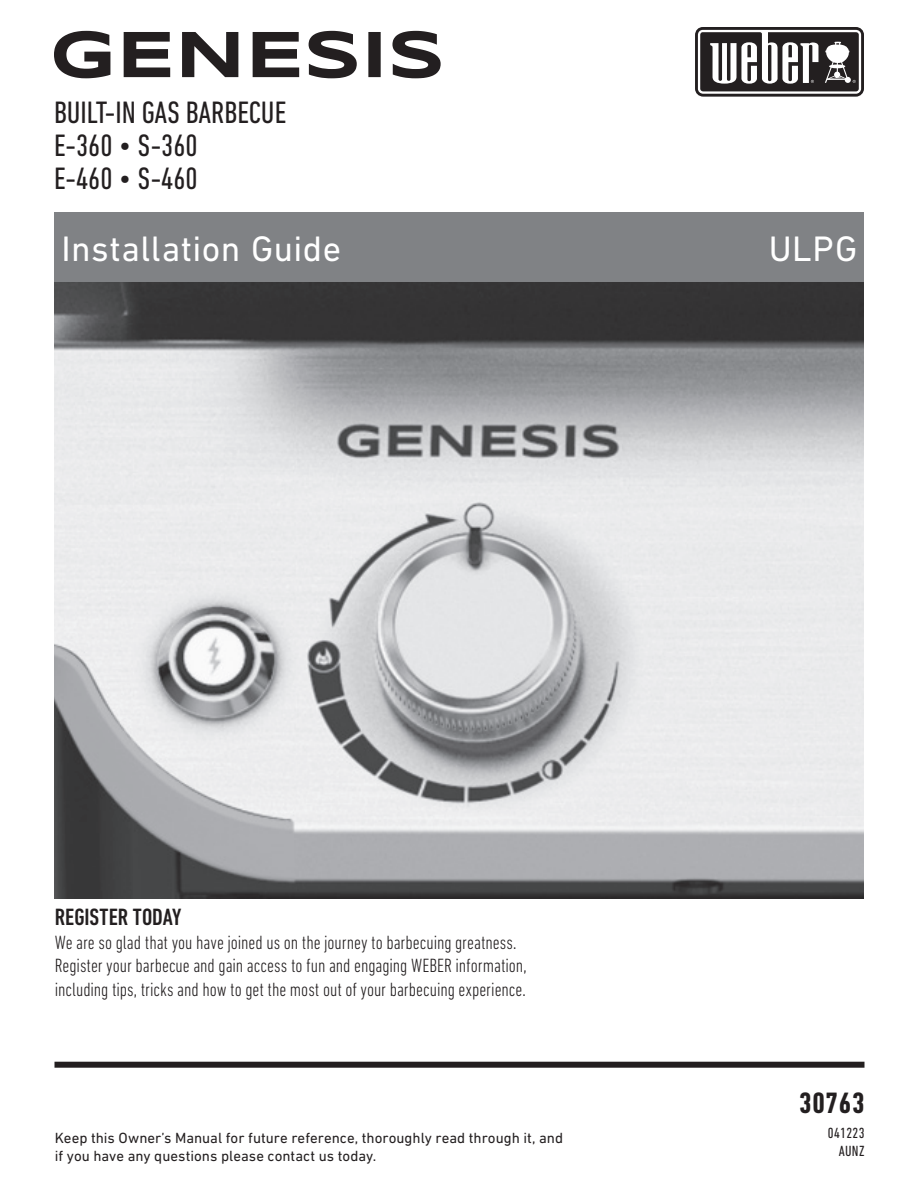
<style>
.page{position:relative;width:918px;height:1188px;background:#fff}
.page>*{position:absolute;margin:0;border:0;box-sizing:border-box;transform-origin:0 0}
.a_Section_Heading{font:36px "DIN Next LT Pro";letter-spacing:.015em;color:#fff}
.t1{font:condensed 31.5px/33px "DIN Next LT Pro";color:#231f20}
.t2{font:700 condensed 30px "DIN Next LT Pro";letter-spacing:.025em;color:#231f20}
.a_Body_Copy{font:500 condensed 24px "DIN Next LT Pro";color:#231f20}
.a_Body_Copy-2{font:300 condensed 19.5px/23.4px "DIN Next LT Pro";color:#231f20}
.t3{font:15px/18px "DIN Next LT Pro";color:#231f20}
.t4{font:condensed 15px "DIN Next LT Pro";letter-spacing:.025em;color:#231f20}
</style>
<div class="page">
<div style="left:55px;top:1062px;width:810px;height:6px;background:#231f20"></div>
<div style="left:55px;top:212px;width:809px;height:70px;background:#808285"></div>
<div style="left:695px;top:27px;width:169px;height:70px;background:linear-gradient(to right,#302c2d,#302c2d);border-radius:8px"></div>
<svg style="left:698px;top:30px;width:163px;height:64px"></svg>
<img style="left:55px;top:282px;width:809px;height:617px">
<svg style="left:54px;top:31px;width:387px;height:47px"></svg>
<p class="t1" style="left:54px;top:95px;width:234px">BUILT-IN GAS BARBECUE</p>
<p class="t1" style="left:54px;top:128px;width:145px">E-360 • S-360<br>E-460 • S-460</p>
<p class="a_Section_Heading" style="left:62px;top:228px;width:281px">Installation Guide</p>
<p class="a_Section_Heading" style="left:769px;top:228px;width:90px">ULPG</p>
<p class="a_Body_Copy" style="left:55px;top:904px;width:128px">REGISTER TODAY</p>
<p class="a_Body_Copy-2" style="left:55px;top:930px;width:473px">We are so glad that you have joined us on the journey to barbecuing greatness.<br>Register your barbecue and gain access to fun and engaging WEBER information, including tips, tricks and how to get the most out of your barbecuing experience.</p>
<p class="t3" style="left:55px;top:1129px;width:510px">Keep this Owner’s Manual for future reference, thoroughly read through it, and if you have any questions please contact us today.</p>
<p class="t2" style="left:799px;top:1086px;width:67px">30763</p>
<p class="t4" style="left:828px;top:1124px;width:38px">041223</p>
<p class="t4" style="left:839px;top:1142px;width:27px">AUNZ</p>
</div>
